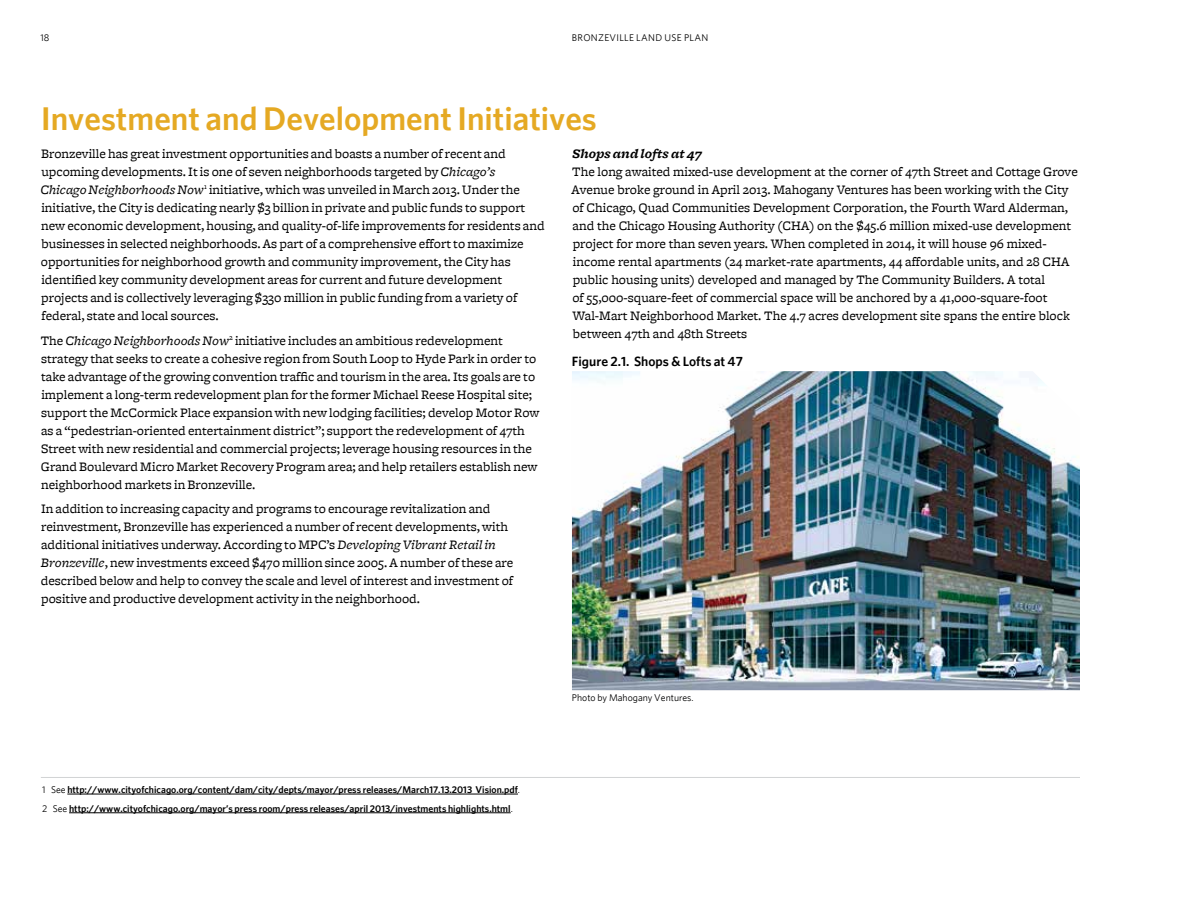
<style>
.page{position:relative;width:1188px;height:918px;background:#fff}
.page>*{position:absolute;margin:0;border:0;box-sizing:border-box;transform-origin:0 0}
.t1{font:700 33px "CMAP Sans";color:#e5a923}
.t2{font:13.5px/18px "CMAP Serif";color:#000}
.t3{font:700 13.5px "CMAP Sans";color:#000}
.t4{font:italic 700 13.5px "CMAP Serif";color:#000}
.t5{font:700 9.75px/18.8px "CMAP Sans";color:#000}
.t6{font:9.75px "CMAP Sans";color:#000}
.t7{font:9.75px "CMAP Sans";letter-spacing:.03em;color:#000}
.s1{font-style:italic}
.s2{font-weight:400}
</style>
<div class="page">
<hr style="left:67px;top:794px;width:451px;height:1px;background:#000">
<hr style="left:69px;top:813px;width:442px;height:1px;background:#000">
<hr style="left:41px;top:777px;width:1039px;height:1px;background:#d1d3d4">
<img style="left:572px;top:371px;width:508px;height:319px">
<p class="t6" style="left:40px;top:32px;width:11px">18</p>
<p class="t7" style="left:572px;top:32px;width:138px">BRONZEVILLE LAND USE PLAN</p>
<h1 class="t1" style="left:41px;top:98px;width:557px">Investment and Development Initiatives</h1>
<p class="t2" style="left:40px;top:145px;width:506px">Bronzeville has great investment opportunities and boasts a number of recent and upcoming developments. It is one of seven neighborhoods targeted by <span class="s1">Chicago’s<br>Chicago Neighborhoods Now</span><sup>1</sup> initiative, which was unveiled in March 2013. Under the initiative, the City is dedicating nearly $3 billion in private and public funds to support new economic development, housing, and quality-of-life improvements for residents and businesses in selected neighborhoods. As part of a comprehensive effort to maximize opportunities for neighborhood growth and community improvement, the City has identified key community development areas for current and future development projects and is collectively leveraging $330 million in public funding from a variety of federal, state and local sources.</p>
<p class="t2" style="left:41px;top:332px;width:500px">The <span class="s1">Chicago Neighborhoods Now</span><sup>2</sup> initiative includes an ambitious redevelopment strategy that seeks to create a cohesive region from South Loop to Hyde Park in order to take advantage of the growing convention traffic and tourism in the area. Its goals are to implement a long-term redevelopment plan for the former Michael Reese Hospital site; support the McCormick Place expansion with new lodging facilities; develop Motor Row as a “pedestrian-oriented entertainment district”; support the redevelopment of 47th Street with new residential and commercial projects; leverage housing resources in the Grand Boulevard Micro Market Recovery Program area; and help retailers establish new neighborhood markets in Bronzeville.</p>
<p class="t2" style="left:41px;top:501px;width:474px">In addition to increasing capacity and programs to encourage revitalization and reinvestment, Bronzeville has experienced a number of recent developments, with additional initiatives underway. According to MPC’s <span class="s1">Developing Vibrant Retail in Bronzeville</span>, new investments exceed $470 million since 2005. A number of these are described below and help to convey the scale and level of interest and investment of positive and productive development activity in the neighborhood.</p>
<p class="t4" style="left:573px;top:146px;width:131px">Shops and lofts at 47</p>
<p class="t2" style="left:572px;top:163px;width:508px">The long awaited mixed-use development at the corner of 47th Street and Cottage Grove Avenue broke ground in April 2013. Mahogany Ventures has been working with the City of Chicago, Quad Communities Development Corporation, the Fourth Ward Alderman, and the Chicago Housing Authority (CHA) on the $45.6 million mixed-use development project for more than seven years. When completed in 2014, it will house 96 mixed&shy;income rental apartments (24 market-rate apartments, 44 affordable units, and 28 CHA public housing units) developed and managed by The Community Builders. A total<br>of 55,000-square-feet of commercial space will be anchored by a 41,000-square-foot Wal-Mart Neighborhood Market. The 4.7 acres development site spans the entire block between 47th and 48th Streets</p>
<p class="t3" style="left:572px;top:353px;width:173px">Figure 2.1. Shops &amp; Lofts at 47</p>
<p class="t5" style="left:42px;top:780px;width:479px"><span class="s2">1 See</span> http://www.cityofchicago.org/content/dam/city/depts/mayor/press releases/March17.13.2013 Vision.pdf<span class="s2">.<br>2 See</span> http://www.cityofchicago.org/mayor’s press room/press releases/april 2013/investments highlights.html<span class="s2">.</span></p>
<p class="t6" style="left:572px;top:692px;width:123px">Photo by Mahogany Ventures.</p>
</div>
